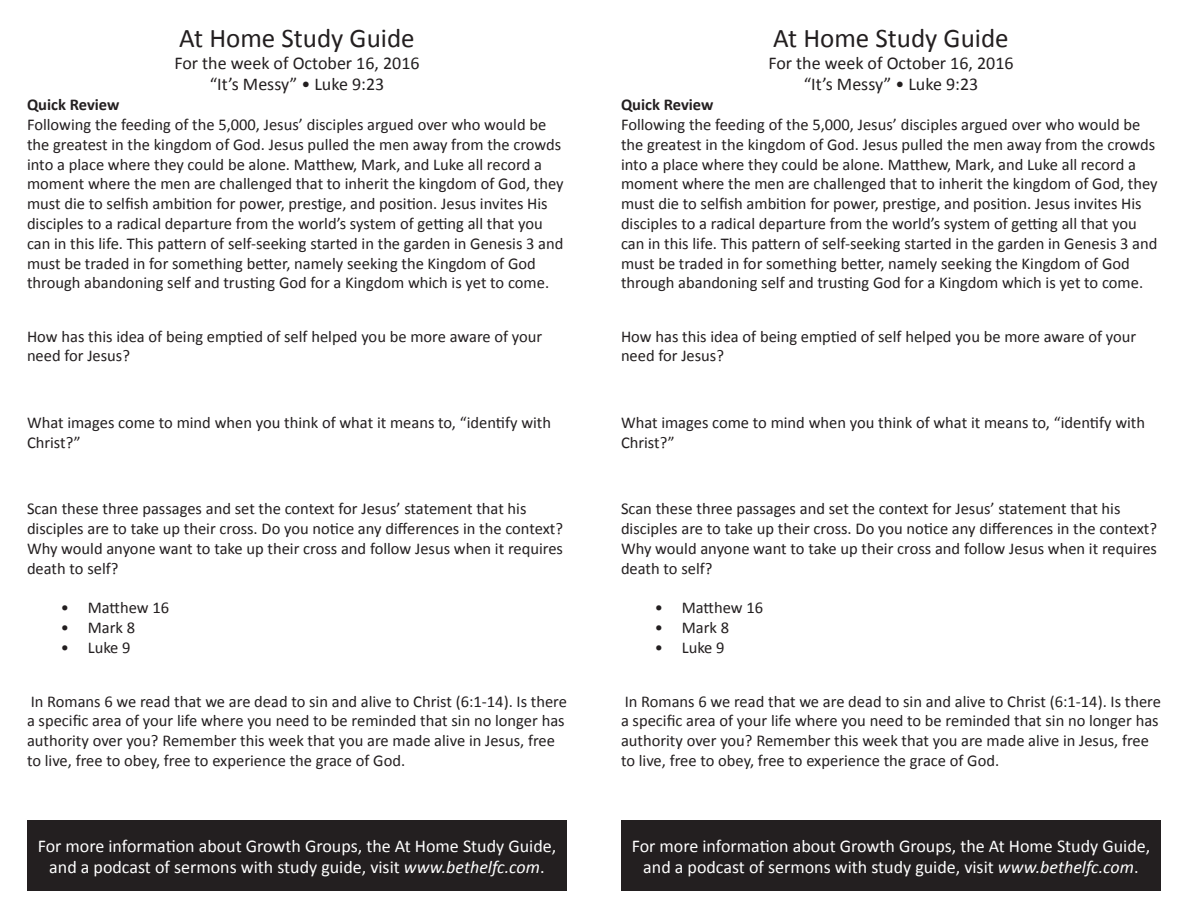
<style>
.page{position:relative;width:1188px;height:918px;background:#fff}
.page>*{position:absolute;margin:0;border:0;box-sizing:border-box;transform-origin:0 0}
.t1{font:27px "Calibri";color:#231f20}
.t2{font:18px/21.6px "Calibri";color:#fff;text-align:center}
.t3{font:18px "Calibri";color:#231f20}
.t4{font:16.5px/19.8px "Calibri";color:#231f20}
.t5{font:700 16.5px "Calibri";color:#231f20}
.s1{font-style:italic}
</style>
<div class="page">
<div style="left:27px;top:821px;width:540px;height:70px;background:#231f20"></div>
<div style="left:621px;top:821px;width:540px;height:70px;background:#231f20"></div>
<p class="t1" style="left:179px;top:21px;width:237px">At Home Study Guide</p>
<p class="t3" style="left:174px;top:51px;width:247px">For the week of October 16, 2016</p>
<p class="t3" style="left:210px;top:73px;width:176px">“It’s Messy” • Luke 9:23</p>
<p class="t5" style="left:27px;top:94px;width:94px">Quick Review</p>
<p class="t4" style="left:27px;top:115px;width:538px">Following the feeding of the 5,000, Jesus’ disciples argued over who would be the greatest in the kingdom of God. Jesus pulled the men away from the crowds into a place where they could be alone. Matthew, Mark, and Luke all record a moment where the men are challenged that to inherit the kingdom of God, they must die to selfish ambition for power, prestige, and position. Jesus invites His disciples to a radical departure from the world’s system of getting all that you can in this life. This pattern of self-seeking started in the garden in Genesis 3 and must be traded in for something better, namely seeking the Kingdom of God through abandoning self and trusting God for a Kingdom which is yet to come.</p>
<p class="t4" style="left:27px;top:326px;width:517px">How has this idea of being emptied of self helped you be more aware of your need for Jesus?</p>
<p class="t4" style="left:27px;top:413px;width:526px">What images come to mind when you think of what it means to, “identify with<br>Christ?”</p>
<p class="t4" style="left:27px;top:499px;width:538px">Scan these three passages and set the context for Jesus’ statement that his disciples are to take up their cross. Do you notice any differences in the context?<br>Why would anyone want to take up their cross and follow Jesus when it requires death to self?</p>
<p class="t4" style="left:61px;top:598px;width:110px">• Matthew 16</p>
<p class="t4" style="left:61px;top:618px;width:76px">• Mark 8</p>
<p class="t4" style="left:61px;top:638px;width:71px">• Luke 9</p>
<p class="t4" style="left:27px;top:691px;width:542px">In Romans 6 we read that we are dead to sin and alive to Christ (6:1-14). Is there a specific area of your life where you need to be reminded that sin no longer has authority over you? Remember this week that you are made alive in Jesus, free to live, free to obey, free to experience the grace of God.</p>
<p class="t2" style="left:38px;top:835px;width:520px">For more information about Growth Groups, the At Home Study Guide, and a podcast of sermons with study guide, visit <span class="s1">www.bethelfc.com</span>.</p>
<p class="t1" style="left:773px;top:21px;width:237px">At Home Study Guide</p>
<p class="t3" style="left:768px;top:51px;width:247px">For the week of October 16, 2016</p>
<p class="t3" style="left:804px;top:73px;width:176px">“It’s Messy” • Luke 9:23</p>
<p class="t5" style="left:621px;top:94px;width:94px">Quick Review</p>
<p class="t4" style="left:621px;top:115px;width:538px">Following the feeding of the 5,000, Jesus’ disciples argued over who would be the greatest in the kingdom of God. Jesus pulled the men away from the crowds into a place where they could be alone. Matthew, Mark, and Luke all record a moment where the men are challenged that to inherit the kingdom of God, they must die to selfish ambition for power, prestige, and position. Jesus invites His disciples to a radical departure from the world’s system of getting all that you can in this life. This pattern of self-seeking started in the garden in Genesis 3 and must be traded in for something better, namely seeking the Kingdom of God through abandoning self and trusting God for a Kingdom which is yet to come.</p>
<p class="t4" style="left:621px;top:326px;width:517px">How has this idea of being emptied of self helped you be more aware of your need for Jesus?</p>
<p class="t4" style="left:621px;top:413px;width:526px">What images come to mind when you think of what it means to, “identify with<br>Christ?”</p>
<p class="t4" style="left:621px;top:499px;width:538px">Scan these three passages and set the context for Jesus’ statement that his disciples are to take up their cross. Do you notice any differences in the context?<br>Why would anyone want to take up their cross and follow Jesus when it requires death to self?</p>
<p class="t4" style="left:655px;top:598px;width:110px">• Matthew 16</p>
<p class="t4" style="left:655px;top:618px;width:76px">• Mark 8</p>
<p class="t4" style="left:655px;top:638px;width:71px">• Luke 9</p>
<p class="t4" style="left:621px;top:691px;width:542px">In Romans 6 we read that we are dead to sin and alive to Christ (6:1-14). Is there a specific area of your life where you need to be reminded that sin no longer has authority over you? Remember this week that you are made alive in Jesus, free to live, free to obey, free to experience the grace of God.</p>
<p class="t2" style="left:632px;top:835px;width:520px">For more information about Growth Groups, the At Home Study Guide, and a podcast of sermons with study guide, visit <span class="s1">www.bethelfc.com</span>.</p>
</div>
